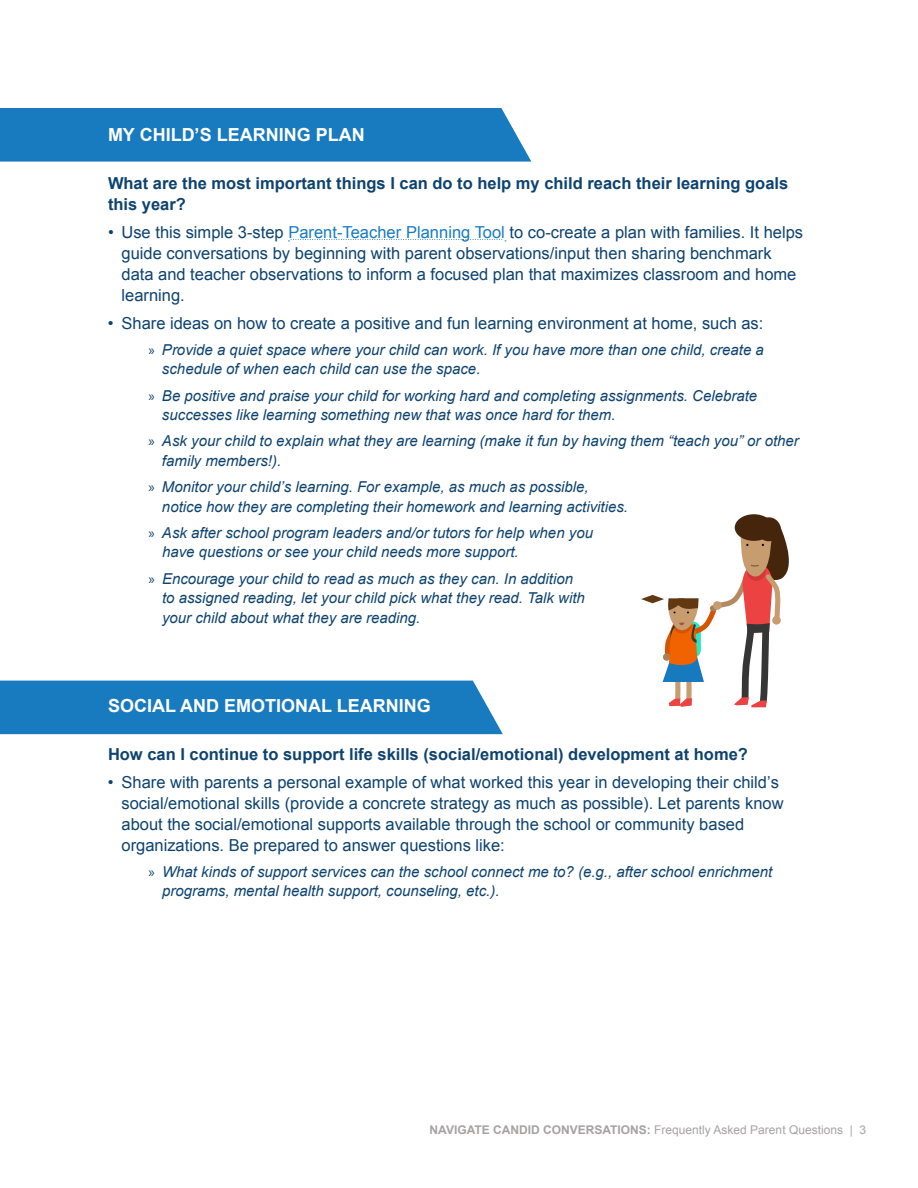
<style>
.page{position:relative;width:918px;height:1188px;background:#fff}
.page>*{position:absolute;margin:0;border:0;box-sizing:border-box;transform-origin:0 0}
.t1{font:700 18px "Arial";color:#fff}
.t2{font:16.5px/21px "Arial";color:#0e436f}
.t3{font:16.5px/21px "Arial";color:#0e436f}
.Question{font:700 16.5px/21px "Arial";color:#0e436f}
.t4{font:italic 15px/19.5px "Arial";color:#0e436f}
.t5{font:12px "Arial";color:#a5a2a2}
.s1{font-style:inherit}
.s2{color:#187bbf}
.s3{font-family:"Myriad Pro";font-style:normal}
.s4{font-weight:700}
</style>
<div class="page">
<div style="left:0;top:108px;width:531px;height:54px;background:#187bbf"></div>
<div style="left:0;top:681px;width:503px;height:53px;background:#187bbf"></div>
<div style="left:735px;top:514px;width:38px;height:27px;background:#45260d;border-radius:50%"></div>
<div style="left:757px;top:517px;width:24px;height:24px;background:#45260d;border-radius:50%"></div>
<svg style="left:641px;top:525px;width:148px;height:183px"></svg>
<svg style="left:288px;top:239px;width:218px;height:3px"></svg>
<h2 class="t1" style="left:108px;top:123px;width:258px">MY CHILD’S LEARNING PLAN</h2>
<p class="Question" style="left:108px;top:173px;width:682px">What are the most important things I can do to help my child reach their learning goals <span class="s1">this year</span>?</p>
<p class="t3" style="left:121px;top:222px;width:683px;text-indent:-13px"><span class="s1">• Use this simple 3-step</span> <span class="s2">Parent-Teacher Planning Tool</span> <span class="s1">to co-create a plan with families.</span> It helps guide conversations by beginning with parent observations/input then sharing benchmark data and teacher observations to inform a focused plan that maximizes classroom and home learning.</p>
<p class="t2" style="left:108px;top:313px;width:657px">• Share ideas on how to create a positive and fun learning environment at home, such as:</p>
<p class="t4" style="left:162px;top:340px;width:603px;text-indent:-14px"><span class="s3">»</span> Provide a quiet space where your child can work. If you have more than one child, create a schedule of when each child can use the space.</p>
<p class="t4" style="left:162px;top:386px;width:597px;text-indent:-14px"><span class="s3">»</span> Be positive and praise your child for working hard and completing assignments. Celebrate successes like learning something new that was once hard for them.</p>
<p class="t4" style="left:162px;top:432px;width:638px;text-indent:-14px"><span class="s3">»</span> Ask your child to explain what they are learning (make it fun by having them “teach you” or other family members!).</p>
<p class="t4" style="left:162px;top:477px;width:468px;text-indent:-14px"><span class="s3">»</span> Monitor your child’s learning. For example, as much as possible, <span class="s1">notice h</span>ow they are completing their <span class="s1">homework and learning activities.</span></p>
<p class="t4" style="left:162px;top:523px;width:433px;text-indent:-14px"><span class="s3">»</span> Ask <span class="s1">after school</span> program leaders and/or tutors for help when you have questions or see your child needs more support.</p>
<p class="t4" style="left:162px;top:569px;width:425px;text-indent:-14px"><span class="s3">»</span> Encourage your child to read as much as they can. In addition to assigned reading, let your child pick what they read. Talk with your child about what they are reading.</p>
<h2 class="t1" style="left:108px;top:694px;width:324px">SOCIAL AND EMOTIONAL LEARNING</h2>
<p class="Question" style="left:108px;top:744px;width:641px">How can I continue to support life skills (social/emotional) development at home?</p>
<p class="t2" style="left:122px;top:771px;width:664px;text-indent:-14px">• Share with parents a personal example of what worked this year in developing their child’s social/emotional skills (provide a concrete strategy as much as possible). Let parents know about the social/emotional supports available through the school or community based organizations. Be prepared to answer questions like:</p>
<p class="t4" style="left:162px;top:862px;width:612px;text-indent:-14px"><span class="s3">»</span> What kinds of support services can the school connect me to? (e.g., <span class="s1">after school</span> enrichment programs, mental health support, counseling, etc.).</p>
<p class="t5" style="left:430px;top:1122px;width:438px"><span class="s4">NAVIGATE CANDID CONVERSATIONS:</span> Frequently Asked Parent Questions | 3</p>
</div>
